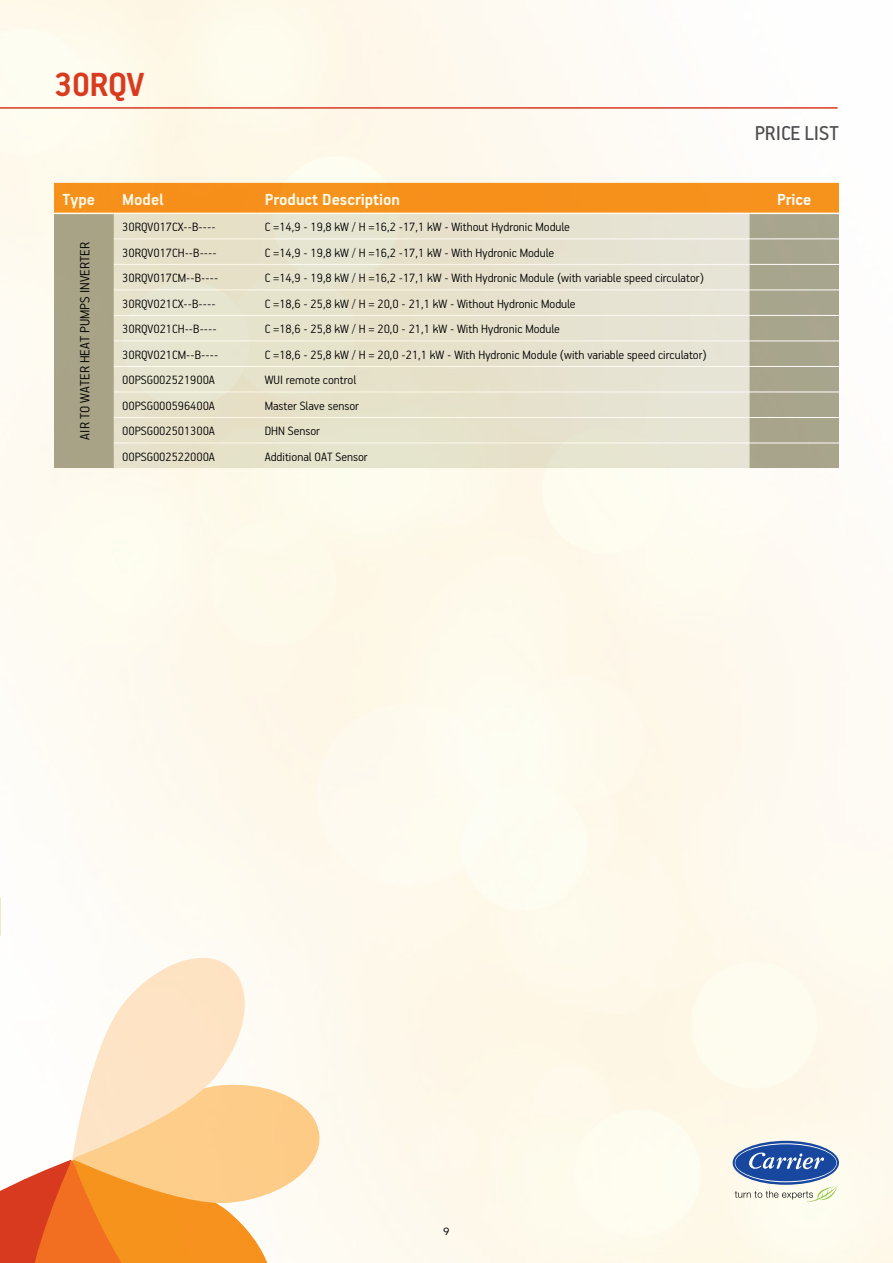
<style>
.page{position:relative;width:893px;height:1263px;background:#fff}
.page>*{position:absolute;margin:0;border:0;box-sizing:border-box;transform-origin:0 0}
.t1{font:700 37.5px "PF Handbook Pro";letter-spacing:-.025em;color:#d93b20}
.t2{font:22.5px "PF Handbook Pro";letter-spacing:-.005em;color:#4d4d4f}
.t3{font:700 18px "PF Handbook Pro";color:#fff}
.t4{font:300 15px "PF Handbook Pro";color:#000}
.t5{font:300 13.5px "PF Handbook Pro";color:#000}
.t6{font:10.5px "CF Asty Std";color:#000}
</style>
<div class="page">
<img style="left:0;top:0;width:893px;height:1263px">
<svg style="left:1px;top:946px;width:321px;height:317px"></svg>
<svg style="left:0;top:0;width:1px;height:146px"></svg>
<hr style="left:0;top:107px;width:838px;height:2px;background:#d93b20">
<svg style="left:54px;top:183px;width:785px;height:285px;background:#ddcfaf"></svg>
<hr style="left:114px;top:238px;width:142px;height:1px;background:#fff">
<hr style="left:256px;top:238px;width:493px;height:1px;background:#fff">
<hr style="left:749px;top:238px;width:90px;height:1px;background:#fff">
<hr style="left:114px;top:264px;width:142px;height:1px;background:#fff">
<hr style="left:256px;top:264px;width:493px;height:1px;background:#fff">
<hr style="left:749px;top:264px;width:90px;height:1px;background:#fff">
<hr style="left:114px;top:290px;width:142px;height:1px;background:#fff">
<hr style="left:256px;top:290px;width:493px;height:1px;background:#fff">
<hr style="left:749px;top:290px;width:90px;height:1px;background:#fff">
<hr style="left:114px;top:315px;width:142px;height:1px;background:#fff">
<hr style="left:256px;top:315px;width:493px;height:1px;background:#fff">
<hr style="left:749px;top:315px;width:90px;height:1px;background:#fff">
<hr style="left:114px;top:341px;width:142px;height:1px;background:#fff">
<hr style="left:256px;top:341px;width:493px;height:1px;background:#fff">
<hr style="left:749px;top:341px;width:90px;height:1px;background:#fff">
<hr style="left:114px;top:366px;width:142px;height:1px;background:#fff">
<hr style="left:256px;top:366px;width:493px;height:1px;background:#fff">
<hr style="left:749px;top:366px;width:90px;height:1px;background:#fff">
<hr style="left:114px;top:392px;width:142px;height:1px;background:#fff">
<hr style="left:256px;top:392px;width:493px;height:1px;background:#fff">
<hr style="left:749px;top:392px;width:90px;height:1px;background:#fff">
<hr style="left:114px;top:417px;width:142px;height:1px;background:#fff">
<hr style="left:256px;top:417px;width:493px;height:1px;background:#fff">
<hr style="left:749px;top:417px;width:90px;height:1px;background:#fff">
<hr style="left:114px;top:443px;width:142px;height:1px;background:#fff">
<hr style="left:256px;top:443px;width:493px;height:1px;background:#fff">
<hr style="left:749px;top:443px;width:90px;height:1px;background:#fff">
<hr style="left:256px;top:468px;width:493px;height:1px;background:#fff">
<hr style="left:114px;top:468px;width:142px;height:1px;background:#fff">
<hr style="left:114px;top:213px;width:142px;height:1px;background:#fff">
<hr style="left:256px;top:213px;width:493px;height:1px;background:#fff">
<hr style="left:749px;top:468px;width:90px;height:1px;background:#fff">
<hr style="left:749px;top:213px;width:90px;height:1px;background:#fff">
<hr style="left:54px;top:213px;width:60px;height:1px;background:#fff">
<hr style="left:54px;top:468px;width:60px;height:1px;background:#fff">
<hr style="left:0;top:930px;width:1px;height:333px;background:#e7e7dd">
<svg style="left:735px;top:1186px;width:102px;height:16px"></svg>
<svg style="left:733px;top:1141px;width:106px;height:44px"></svg>
<svg style="left:735px;top:1143px;width:102px;height:39px"></svg>
<div style="left:735px;top:1144px;width:101px;height:37px;background:#17479e;border-radius:50%"></div>
<svg style="left:749px;top:1152px;width:75px;height:17px"></svg>
<h1 class="t1" style="left:54px;top:61px;width:92px">30RQV</h1>
<h2 class="t2" style="left:755px;top:119px;width:86px">PRICE LIST</h2>
<h3 class="t3" style="left:63px;top:188px;width:34px">Type</h3>
<h3 class="t3" style="left:122px;top:188px;width:43px">Model</h3>
<h3 class="t3" style="left:265px;top:188px;width:137px">Product Description</h3>
<h3 class="t3" style="left:777px;top:188px;width:36px">Price</h3>
<p class="t4" style="left:76px;top:439px;width:199px;rotate:-90deg">AIR TO WATER HEAT PUMPS INVERTER</p>
<p class="t5" style="left:122px;top:219px;width:95px">30RQV017CX--B----</p>
<p class="t5" style="left:265px;top:219px;width:307px">C =14,9 - 19,8 kW / H =16,2 -17,1 kW - Without Hydronic Module</p>
<p class="t5" style="left:122px;top:244px;width:96px">30RQV017CH--B----</p>
<p class="t5" style="left:265px;top:244px;width:291px">C =14,9 - 19,8 kW / H =16,2 -17,1 kW - With Hydronic Module</p>
<p class="t5" style="left:122px;top:270px;width:98px">30RQV017CM--B----</p>
<p class="t5" style="left:265px;top:270px;width:441px">C =14,9 - 19,8 kW / H =16,2 -17,1 kW - With Hydronic Module (with variable speed circulator)</p>
<p class="t5" style="left:122px;top:295px;width:95px">30RQV021CX--B----</p>
<p class="t5" style="left:265px;top:295px;width:312px">C =18,6 - 25,8 kW / H = 20,0 - 21,1 kW - Without Hydronic Module</p>
<p class="t5" style="left:122px;top:321px;width:96px">30RQV021CH--B----</p>
<p class="t5" style="left:265px;top:321px;width:297px">C =18,6 - 25,8 kW / H = 20,0 - 21,1 kW - With Hydronic Module</p>
<p class="t5" style="left:122px;top:346px;width:98px">30RQV021CM--B----</p>
<p class="t5" style="left:265px;top:346px;width:443px">C =18,6 - 25,8 kW / H = 20,0 -21,1 kW - With Hydronic Module (with variable speed circulator)</p>
<p class="t5" style="left:122px;top:372px;width:94px">00PSG002521900A</p>
<p class="t5" style="left:265px;top:372px;width:93px">WUI remote control</p>
<p class="t5" style="left:122px;top:397px;width:94px">00PSG000596400A</p>
<p class="t5" style="left:265px;top:397px;width:96px">Master Slave sensor</p>
<p class="t5" style="left:122px;top:423px;width:94px">00PSG002501300A</p>
<p class="t5" style="left:265px;top:423px;width:57px">DHN Sensor</p>
<p class="t5" style="left:122px;top:448px;width:94px">00PSG002522000A</p>
<p class="t5" style="left:265px;top:448px;width:104px">Additional OAT Sensor</p>
<p class="t6" style="left:443px;top:1225px;width:8px">9</p>
</div>
